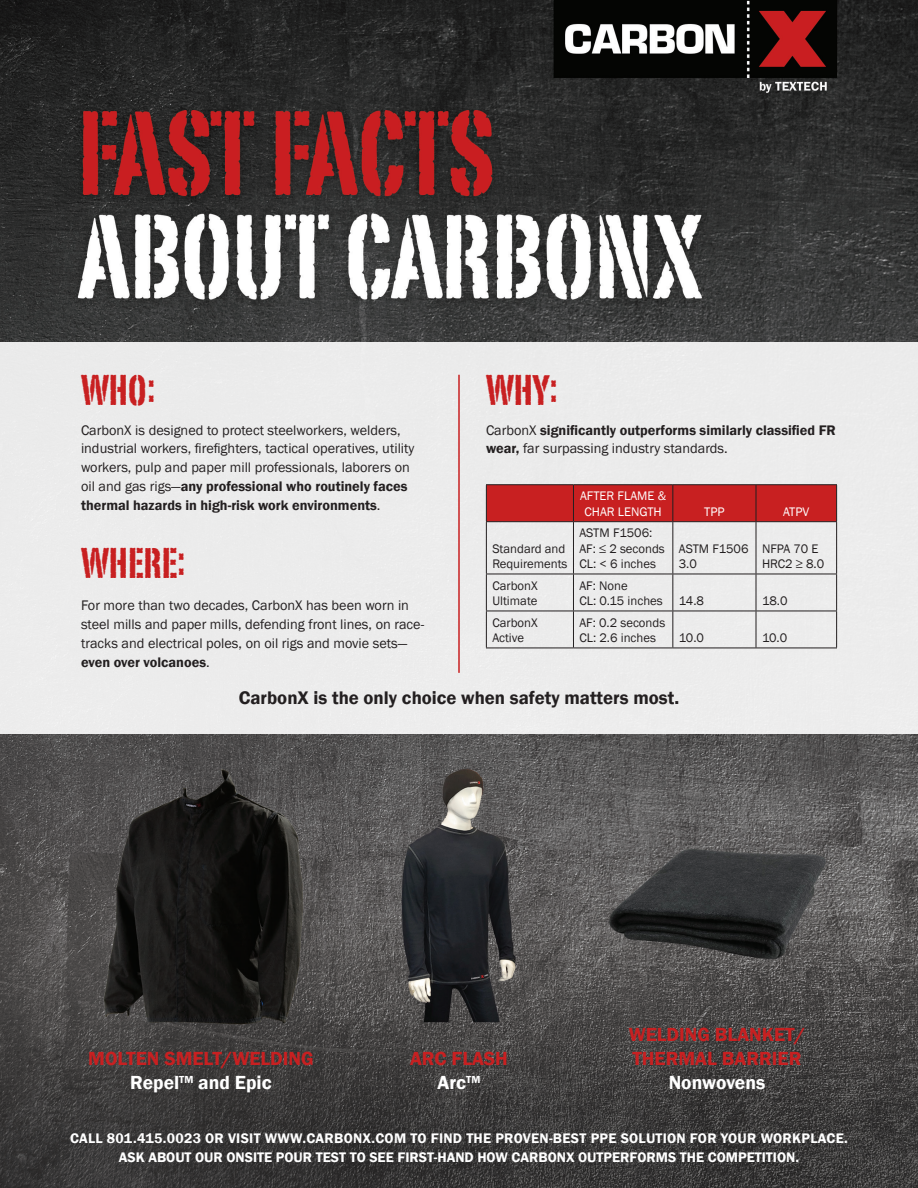
<style>
.page{position:relative;width:918px;height:1188px;background:#fff}
.page>*{position:absolute;margin:0;border:0;box-sizing:border-box;transform-origin:0 0}
.t1{font:42px "Portago ITC";color:#c82021}
.t2{font:600 19.5px/24px "Franklin Gothic";color:#c82021}
.t3{font:600 19.5px "Franklin Gothic";color:#fff}
.t4{font:600 18.75px "Franklin Gothic";color:#231f20}
.t5{font:14.25px/18.8px "Franklin Gothic";color:#231f20}
.t6{font:600 14.25px "Franklin Gothic";letter-spacing:.005em;color:#fff}
.t7{font:600 14.25px/18.8px "Franklin Gothic";color:#231f20}
.t8{font:12.75px/15.3px "Franklin Gothic";color:#231f20}
.t9{font:12.75px/15.3px "Franklin Gothic";color:#fff;text-align:center}
.s1{font-weight:600}
.s2{font-weight:400}
</style>
<div class="page">
<img style="left:0;top:0;width:918px;height:1188px">
<div style="left:0;top:342px;width:918px;height:392px;background:#ececec"></div>
<hr style="left:458px;top:375px;width:2px;height:298px;background:#c82021">
<div style="left:487px;top:485px;width:349px;height:36px;background:#c82021"></div>
<hr style="left:486px;top:484px;width:87px;height:1px;background:#231f20">
<hr style="left:486px;top:485px;width:1px;height:36px;background:#231f20">
<hr style="left:573px;top:484px;width:100px;height:1px;background:#231f20">
<hr style="left:573px;top:485px;width:1px;height:36px;background:#231f20">
<hr style="left:673px;top:484px;width:83px;height:1px;background:#231f20">
<hr style="left:672px;top:485px;width:1px;height:36px;background:#231f20">
<hr style="left:756px;top:484px;width:81px;height:1px;background:#231f20">
<hr style="left:756px;top:485px;width:1px;height:36px;background:#231f20">
<hr style="left:836px;top:485px;width:1px;height:36px;background:#231f20">
<hr style="left:486px;top:521px;width:87px;height:1px;background:#231f20">
<hr style="left:486px;top:522px;width:1px;height:52px;background:#231f20">
<hr style="left:573px;top:521px;width:100px;height:1px;background:#231f20">
<hr style="left:573px;top:522px;width:1px;height:52px;background:#231f20">
<hr style="left:673px;top:521px;width:83px;height:1px;background:#231f20">
<hr style="left:672px;top:522px;width:1px;height:52px;background:#231f20">
<hr style="left:756px;top:521px;width:81px;height:1px;background:#231f20">
<hr style="left:756px;top:522px;width:1px;height:52px;background:#231f20">
<hr style="left:836px;top:522px;width:1px;height:52px;background:#231f20">
<hr style="left:486px;top:574px;width:87px;height:1px;background:#231f20">
<hr style="left:486px;top:574px;width:1px;height:37px;background:#231f20">
<hr style="left:573px;top:574px;width:100px;height:1px;background:#231f20">
<hr style="left:573px;top:574px;width:1px;height:37px;background:#231f20">
<hr style="left:673px;top:574px;width:83px;height:1px;background:#231f20">
<hr style="left:672px;top:574px;width:1px;height:37px;background:#231f20">
<hr style="left:756px;top:574px;width:81px;height:1px;background:#231f20">
<hr style="left:756px;top:574px;width:1px;height:37px;background:#231f20">
<hr style="left:836px;top:574px;width:1px;height:37px;background:#231f20">
<hr style="left:486px;top:611px;width:87px;height:1px;background:#231f20">
<hr style="left:486px;top:611px;width:1px;height:37px;background:#231f20">
<hr style="left:573px;top:611px;width:100px;height:1px;background:#231f20">
<hr style="left:573px;top:611px;width:1px;height:37px;background:#231f20">
<hr style="left:673px;top:611px;width:83px;height:1px;background:#231f20">
<hr style="left:672px;top:611px;width:1px;height:37px;background:#231f20">
<hr style="left:756px;top:611px;width:81px;height:1px;background:#231f20">
<hr style="left:756px;top:611px;width:1px;height:37px;background:#231f20">
<hr style="left:836px;top:611px;width:1px;height:37px;background:#231f20">
<hr style="left:486px;top:648px;width:87px;height:1px;background:#231f20">
<hr style="left:573px;top:648px;width:100px;height:1px;background:#231f20">
<hr style="left:673px;top:648px;width:83px;height:1px;background:#231f20">
<hr style="left:756px;top:648px;width:81px;height:1px;background:#231f20">
<p class="t1" style="left:81px;top:364px;width:75px">WHO:</p>
<p class="t5" style="left:81px;top:421px;width:335px">CarbonX is designed to protect steelworkers, welders, industrial workers, firefighters, tactical operatives, utility workers, pulp and paper mill professionals, laborers on oil and gas rigs—<span class="s1">any professional who routinely faces thermal hazards in high-risk work environments</span>.</p>
<p class="t1" style="left:81px;top:537px;width:105px">WHERE:</p>
<p class="t5" style="left:81px;top:596px;width:345px">For more than two decades, CarbonX has been worn in steel mills and paper mills, defending front lines, on race&shy;tracks and electrical poles, on oil rigs and movie sets— <span class="s1">even over volcanoes</span>.</p>
<p class="t1" style="left:486px;top:364px;width:73px">WHY:</p>
<p class="t7" style="left:486px;top:421px;width:351px"><span class="s2">CarbonX</span> significantly outperforms similarly classified FR wear, <span class="s2">far surpassing industry standards.</span></p>
<p class="t9" style="left:580px;top:489px;width:88px">AFTER FLAME &amp;<br>CHAR LENGTH</p>
<p class="t9" style="left:704px;top:504px;width:22px">TPP</p>
<p class="t9" style="left:783px;top:504px;width:28px">ATPV</p>
<p class="t8" style="left:492px;top:541px;width:75px">Standard and</p>
<p class="t8" style="left:492px;top:556px;width:77px">Requirements</p>
<p class="t8" style="left:579px;top:526px;width:87px">ASTM F1506:<br>AF: ≤ 2 seconds</p>
<p class="t8" style="left:579px;top:556px;width:78px">CL: &lt; 6 inches</p>
<p class="t8" style="left:679px;top:541px;width:71px">ASTM F1506</p>
<p class="t8" style="left:679px;top:556px;width:20px">3.0</p>
<p class="t8" style="left:762px;top:541px;width:64px">NFPA 70 E<br>HRC2 ≥ 8.0</p>
<p class="t8" style="left:492px;top:578px;width:47px">CarbonX</p>
<p class="t8" style="left:492px;top:593px;width:46px">Ultimate</p>
<p class="t8" style="left:579px;top:578px;width:50px">AF: None</p>
<p class="t8" style="left:579px;top:593px;width:85px">CL: 0.15 inches</p>
<p class="t8" style="left:679px;top:593px;width:27px">14.8</p>
<p class="t8" style="left:762px;top:593px;width:27px">18.0</p>
<p class="t8" style="left:492px;top:615px;width:47px">CarbonX</p>
<p class="t8" style="left:492px;top:630px;width:33px">Active</p>
<p class="t8" style="left:579px;top:615px;width:87px">AF: 0.2 seconds</p>
<p class="t8" style="left:579px;top:630px;width:78px">CL: 2.6 inches</p>
<p class="t8" style="left:679px;top:630px;width:27px">10.0</p>
<p class="t8" style="left:762px;top:630px;width:27px">10.0</p>
<p class="t4" style="left:239px;top:686px;width:442px">CarbonX is the only choice when safety matters most.</p>
<p class="t2" style="left:88px;top:1046px;width:227px">MOLTEN SMELT/WELDING</p>
<p class="t3" style="left:130px;top:1070px;width:143px">Repel<sup>TM</sup> and Epic</p>
<p class="t2" style="left:410px;top:1046px;width:99px">ARC FLASH</p>
<p class="t3" style="left:438px;top:1070px;width:44px">Arc<sup>TM</sup></p>
<p class="t2" style="left:629px;top:1022px;width:178px">WELDING BLANKET/<br>THERMAL BARRIER</p>
<p class="t3" style="left:669px;top:1070px;width:98px">Nonwovens</p>
<p class="t6" style="left:70px;top:1130px;width:779px">CALL 801.415.0023 OR VISIT WWW.CARBONX.COM TO FIND THE PROVEN-BEST PPE SOLUTION FOR YOUR WORKPLACE.</p>
<p class="t6" style="left:119px;top:1149px;width:682px">ASK ABOUT OUR ONSITE POUR TEST TO SEE FIRST-HAND HOW CARBONX OUTPERFORMS THE COMPETITION.</p>
</div>
